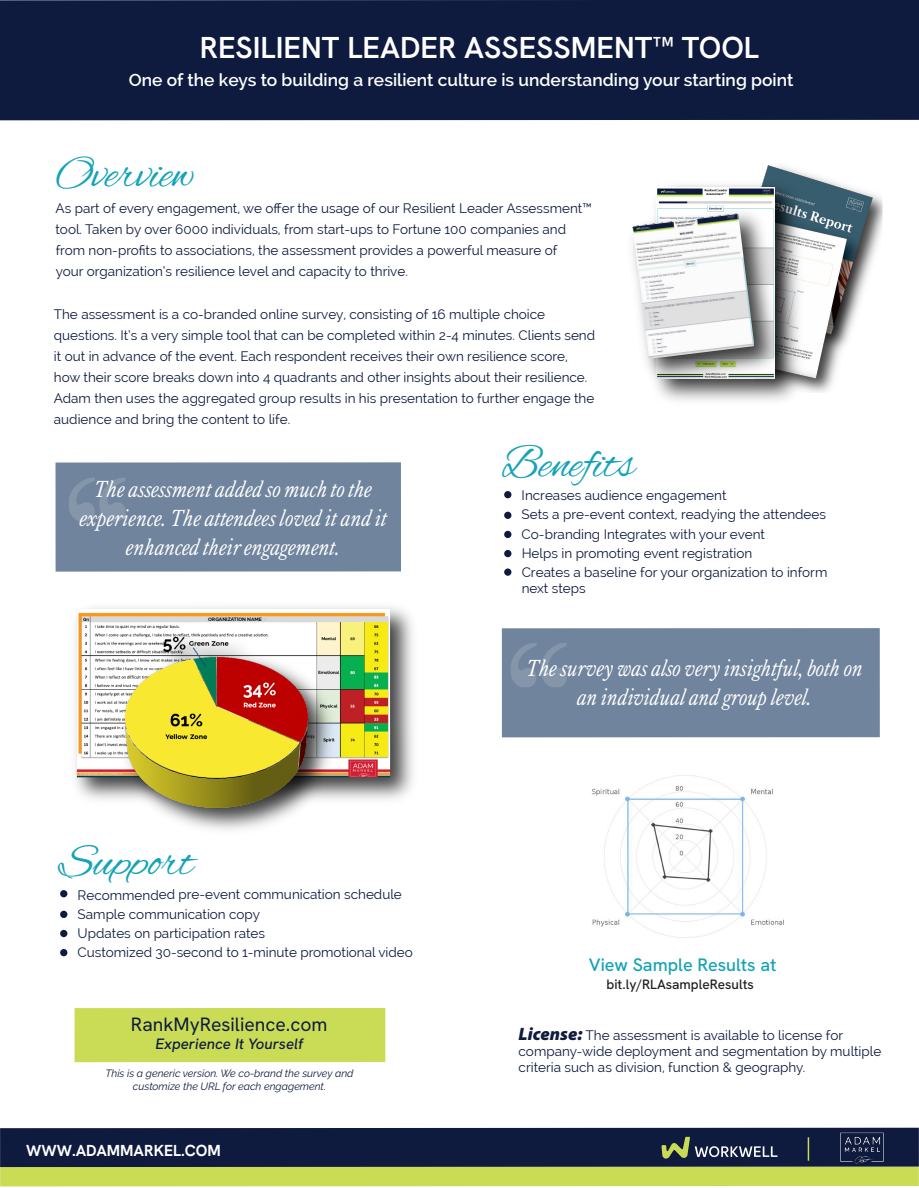
<style>
.page{position:relative;width:919px;height:1188px;background:#fff}
.page>*{position:absolute;margin:0;border:0;box-sizing:border-box;transform-origin:0 0}
.t1{font:46.5px "Alex Brush";color:#15a3b7}
.t2{font:600 30.15px "Hanken Grotesk";color:#fff}
.t3{font:italic 23.85px/28.7px "Kings Caslon";color:#fff;text-align:center;scale:.84 1}
.t4{font:italic 23.85px/28.7px "Kings Caslon";color:#fff;text-align:center;scale:.83 1}
.t5{font:19.2px "Hanken Grotesk";color:#0e1b3f}
.t6{font:500 18px "Hanken Grotesk";color:#15a3b7}
.t7{font:600 17.4px "Raleway";color:#fff}
.t8{font:700 15.9px "Hanken Grotesk";color:#fff}
.t9{font:italic 500 15px "Hanken Grotesk";color:#0e1b3f}
.t10{font:500 13.65px "Hanken Grotesk";color:#231f20}
.t11{font:13.5px/21px "Raleway";color:#0e1b3f}
.t12{font:italic 10.5px/12.6px "Raleway";color:#0e1b3f;text-align:center}
.t13{font:700 4.8px "Raleway";color:#000;scale:1.04 1}
.s1{font-family:"Myriad Pro";font-weight:900;font-style:italic;font-size:18px}
</style>
<div class="page">
<img style="left:75px;top:607px;width:338px;height:193px">
<img style="left:77px;top:609px;width:313px;height:168px">
<div style="left:214px;top:617px;width:51px;height:5px;background:#d6d6d5"></div>
<img style="left:113px;top:625px;width:228px;height:205px">
<img style="left:113px;top:633px;width:213px;height:180px">
<div style="left:501px;top:628px;width:378px;height:109px;background:#70849d"></div>
<img style="left:511px;top:643px;width:55px;height:44px">
<div style="left:55px;top:462px;width:346px;height:110px;background:#70849d"></div>
<img style="left:69px;top:478px;width:56px;height:44px">
<div style="left:74px;top:1008px;width:311px;height:54px;background:#cadb55"></div>
<div style="left:60px;top:890px;width:7px;height:7px;background:#0e1b3f;border-radius:50%"></div>
<div style="left:60px;top:911px;width:7px;height:7px;background:#0e1b3f;border-radius:50%"></div>
<div style="left:60px;top:930px;width:7px;height:7px;background:#0e1b3f;border-radius:50%"></div>
<div style="left:60px;top:949px;width:7px;height:7px;background:#0e1b3f;border-radius:50%"></div>
<img style="left:592px;top:775px;width:192px;height:163px">
<div style="left:504px;top:491px;width:7px;height:7px;background:#0e1b3f;border-radius:50%"></div>
<div style="left:504px;top:512px;width:7px;height:7px;background:#0e1b3f;border-radius:50%"></div>
<div style="left:504px;top:531px;width:7px;height:7px;background:#0e1b3f;border-radius:50%"></div>
<div style="left:504px;top:550px;width:7px;height:7px;background:#0e1b3f;border-radius:50%"></div>
<div style="left:504px;top:568px;width:7px;height:8px;background:#0e1b3f;border-radius:50%"></div>
<svg style="left:0;top:1128px;width:918px;height:58px;background:#515f47"></svg>
<img style="left:836px;top:1128px;width:50px;height:38px">
<hr style="left:807px;top:1137px;width:2px;height:24px;background:#cadb54">
<div style="left:0;top:0;width:918px;height:120px;background:#0e1b3f"></div>
<img style="left:765px;top:165px;width:117px;height:228px">
<img style="left:660px;top:175px;width:147px;height:226px">
<img style="left:657px;top:187px;width:117px;height:14px">
<img style="left:646px;top:201px;width:140px;height:191px">
<img style="left:632px;top:213px;width:122px;height:146px">
<h2 class="t2" style="left:200px;top:28px;width:560px">RESILIENT LEADER ASSESSMENT™ TOOL</h2>
<p class="t7" style="left:129px;top:70px;width:665px">One of the keys to building a resilient culture is understanding your starting point</p>
<h1 class="t1" style="left:56px;top:144px;width:140px">Overview</h1>
<p class="t11" style="left:56px;top:198px;width:537px">As part of every engagement, we offer the usage of our Resilient Leader Assessment™ tool. Taken by over 6000 individuals, from start-ups to Fortune 100 companies and from non-profits to associations, the assessment provides a powerful measure of<br>your organization’s resilience level and capacity to thrive.</p>
<p class="t11" style="left:54px;top:304px;width:542px">The assessment is a co-branded online survey, consisting of 16 multiple choice questions. It’s a very simple tool that can be completed within 2-4 minutes. Clients send it out in advance of the event. Each respondent receives their own resilience score, how their score breaks down into 4 quadrants and other insights about their resilience.<br>Adam then uses the aggregated group results in his presentation to further engage the audience and bring the content to life.</p>
<h3 class="t3" style="left:79px;top:475px;width:367px">The assessment added so much to the experience. The attendees loved it and it enhanced their engagement.</h3>
<p class="t13" style="left:208px;top:616px;width:53px">ORGANIZATION NAME</p>
<h1 class="t1" style="left:59px;top:832px;width:136px">Support</h1>
<p class="t11" style="left:78px;top:885px;width:336px;line-height:19.2px">Recommended pre-event communication schedule Sample communication copy<br>Updates on participation rates<br>Customized 30-second to 1-minute promotional video</p>
<h3 class="t5" style="left:131px;top:1011px;width:198px">RankMyResilience.com</h3>
<p class="t9" style="left:155px;top:1034px;width:149px">Experience It Yourself</p>
<p class="t12" style="left:105px;top:1067px;width:249px">This is a generic version. We co-brand the survey and customize the URL for each engagement.</p>
<p class="t8" style="left:26px;top:1140px;width:196px">WWW.ADAMMARKEL.COM</p>
<h1 class="t1" style="left:501px;top:434px;width:134px">Benefits</h1>
<p class="t11" style="left:521px;top:486px;width:307px;line-height:19.2px">Increases audience engagement<br>Sets a pre-event context, readying the attendees Co-branding Integrates with your event<br>Helps in promoting event registration<br>Creates a baseline for your organization to inform</p>
<p class="t11" style="left:521px;top:578px;width:66px">next steps</p>
<h3 class="t4" style="left:526px;top:654px;width:406px">The survey was also very insightful, both on an individual and group level.</h3>
<h3 class="t6" style="left:588px;top:953px;width:189px">View Sample Results at</h3>
<p class="t10" style="left:606px;top:975px;width:149px">bit.ly/RLAsampleResults</p>
<p class="t11" style="left:518px;top:1027px;width:364px;line-height:16.2px"><span class="s1">License:</span> The assessment is available to license for company-wide deployment and segmentation by multiple criteria such as division, function &amp; geography.</p>
</div>
